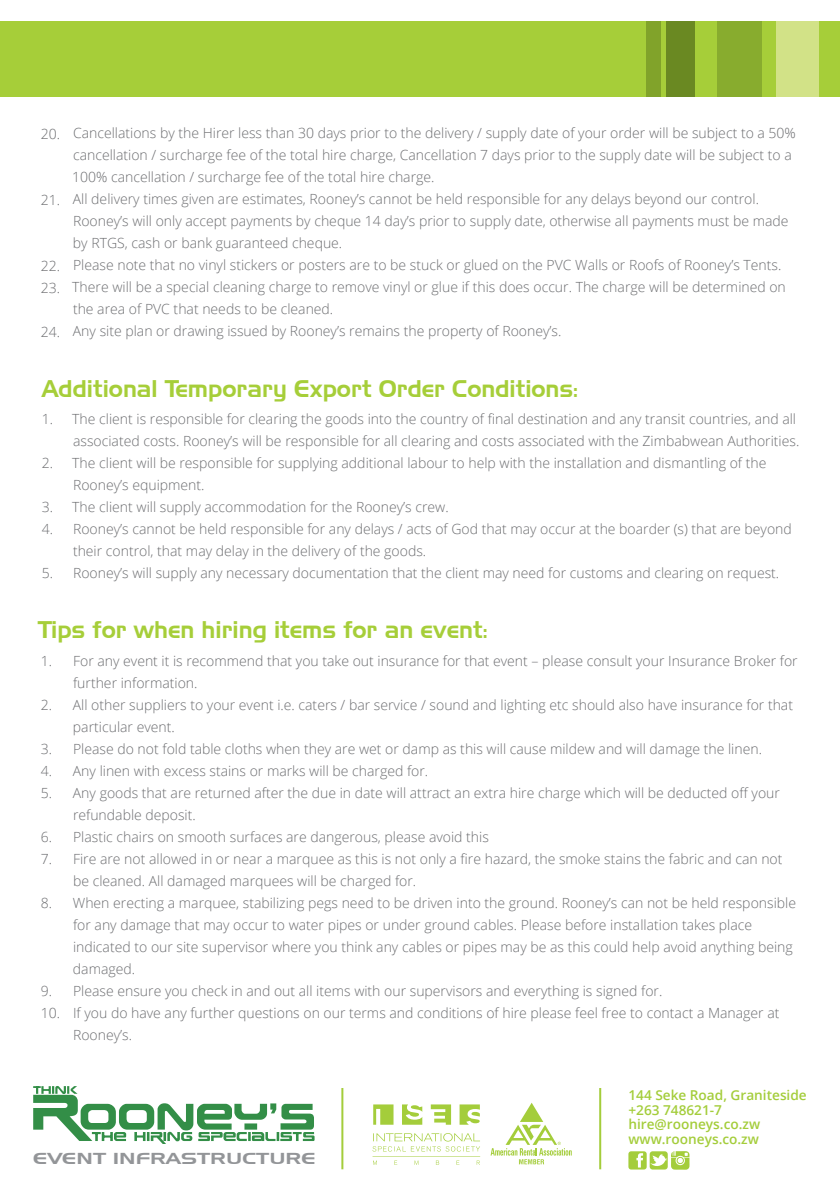
<style>
.page{position:relative;width:840px;height:1191px;background:#fff}
.page>*{position:absolute;margin:0;border:0;box-sizing:border-box;transform-origin:0 0}
.t1{font:24px "Slicker";color:#a6ce39}
.t2{font:15.8px "Slicker";color:#939598;scale:1.38 1}
.t3{font:300 14px/22px "Open Sans";color:#6c6d70}
.t4{font:600 13.6px/14.8px "Open Sans";color:#a4cd3b}
</style>
<div class="page">
<div style="left:0;top:22px;width:839px;height:75px;background:#a6ce39"></div>
<div style="left:716px;top:22px;width:45px;height:75px;background:#88ac2e"></div>
<div style="left:776px;top:22px;width:42px;height:75px;background:#d2e287"></div>
<div style="left:665px;top:22px;width:28px;height:75px;background:#6a8922"></div>
<div style="left:645px;top:22px;width:15px;height:75px;background:#81a32a"></div>
<svg style="left:490px;top:1103px;width:81px;height:61px"></svg>
<svg style="left:372px;top:1104px;width:108px;height:60px"></svg>
<svg style="left:628px;top:1151px;width:61px;height:18px"></svg>
<hr style="left:599px;top:1088px;width:2px;height:81px;background:#a4cd3b">
<hr style="left:341px;top:1088px;width:2px;height:81px;background:#a4cd3b">
<svg style="left:33px;top:1086px;width:281px;height:58px"></svg>
<p class="t3" style="left:41px;top:122px;width:21px">20.</p>
<p class="t3" style="left:41px;top:188px;width:21px">21.</p>
<p class="t3" style="left:41px;top:254px;width:21px">22.<br>23.</p>
<p class="t3" style="left:41px;top:320px;width:21px">24.</p>
<p class="t3" style="left:72px;top:121px;width:724px">Cancellations by the Hirer less than 30 days prior to the delivery / supply date of your order will be subject to a 50% cancellation / surcharge fee of the total hire charge, Cancellation 7 days prior to the supply date will be subject to a 100% cancellation / surcharge fee of the total hire charge.<br>All delivery times given are estimates, Rooney’s cannot be held responsible for any delays beyond our control.<br>Rooney’s will only accept payments by cheque 14 day’s prior to supply date, otherwise all payments must be made by RTGS, cash or bank guaranteed cheque.<br>Please note that no vinyl stickers or posters are to be stuck or glued on the PVC Walls or Roofs of Rooney’s Tents.<br>There will be a special cleaning charge to remove vinyl or glue if this does occur. The charge will be determined on the area of PVC that needs to be cleaned.<br>Any site plan or drawing issued by Rooney’s remains the property of Rooney’s.</p>
<h1 class="t1" style="left:42px;top:375px;width:537px">Additional Temporary Export Order Conditions:</h1>
<p class="t3" style="left:42px;top:408px;width:13px">1.</p>
<p class="t3" style="left:42px;top:452px;width:13px">2.</p>
<p class="t3" style="left:42px;top:496px;width:13px">3.<br>4.</p>
<p class="t3" style="left:42px;top:562px;width:13px">5.</p>
<p class="t3" style="left:72px;top:407px;width:728px">The client is responsible for clearing the goods into the country of final destination and any transit countries, and all associated costs. Rooney’s will be responsible for all clearing and costs associated with the Zimbabwean Authorities.<br>The client will be responsible for supplying additional labour to help with the installation and dismantling of the Rooney’s equipment.<br>The client will supply accommodation for the Rooney’s crew.<br>Rooney’s cannot be held responsible for any delays / acts of God that may occur at the boarder (s) that are beyond their control, that may delay in the delivery of the goods.<br>Rooney’s will supply any necessary documentation that the client may need for customs and clearing on request.</p>
<h1 class="t1" style="left:38px;top:615px;width:451px">Tips for when hiring items for an event:</h1>
<p class="t3" style="left:41px;top:650px;width:13px">1.</p>
<p class="t3" style="left:41px;top:694px;width:13px">2.</p>
<p class="t3" style="left:41px;top:738px;width:13px;text-align:justify">3.<br>4.<br>5.</p>
<p class="t3" style="left:41px;top:826px;width:13px">6.<br>7.</p>
<p class="t3" style="left:41px;top:892px;width:13px">8.</p>
<p class="t3" style="left:41px;top:980px;width:21px">9.<br>10.</p>
<p class="t3" style="left:73px;top:649px;width:726px">For any event it is recommend that you take out insurance for that event – please consult your Insurance Broker for further information.<br>All other suppliers to your event i.e. caters / bar service / sound and lighting etc should also have insurance for that particular event.<br>Please do not fold table cloths when they are wet or damp as this will cause mildew and will damage the linen.<br>Any linen with excess stains or marks will be charged for.<br>Any goods that are returned after the due in date will attract an extra hire charge which will be deducted off your refundable deposit.<br>Plastic chairs on smooth surfaces are dangerous, please avoid this<br>Fire are not allowed in or near a marquee as this is not only a fire hazard, the smoke stains the fabric and can not be cleaned. All damaged marquees will be charged for.<br>When erecting a marquee, stabilizing pegs need to be driven into the ground. Rooney’s can not be held responsible for any damage that may occur to water pipes or under ground cables. Please before installation takes place indicated to our site supervisor where you think any cables or pipes may be as this could help avoid anything being damaged.<br>Please ensure you check in and out all items with our supervisors and everything is signed for.<br>If you do have any further questions on our terms and conditions of hire please feel free to contact a Manager at Rooney’s.</p>
<p class="t4" style="left:628px;top:1087px;width:180px">144 Seke Road, Graniteside +263 748621-7 hire@rooneys.co.zw www.rooneys.co.zw</p>
<p class="t2" style="left:33px;top:1149px;width:206px">EVENT INFRASTRUCTURE</p>
</div>
